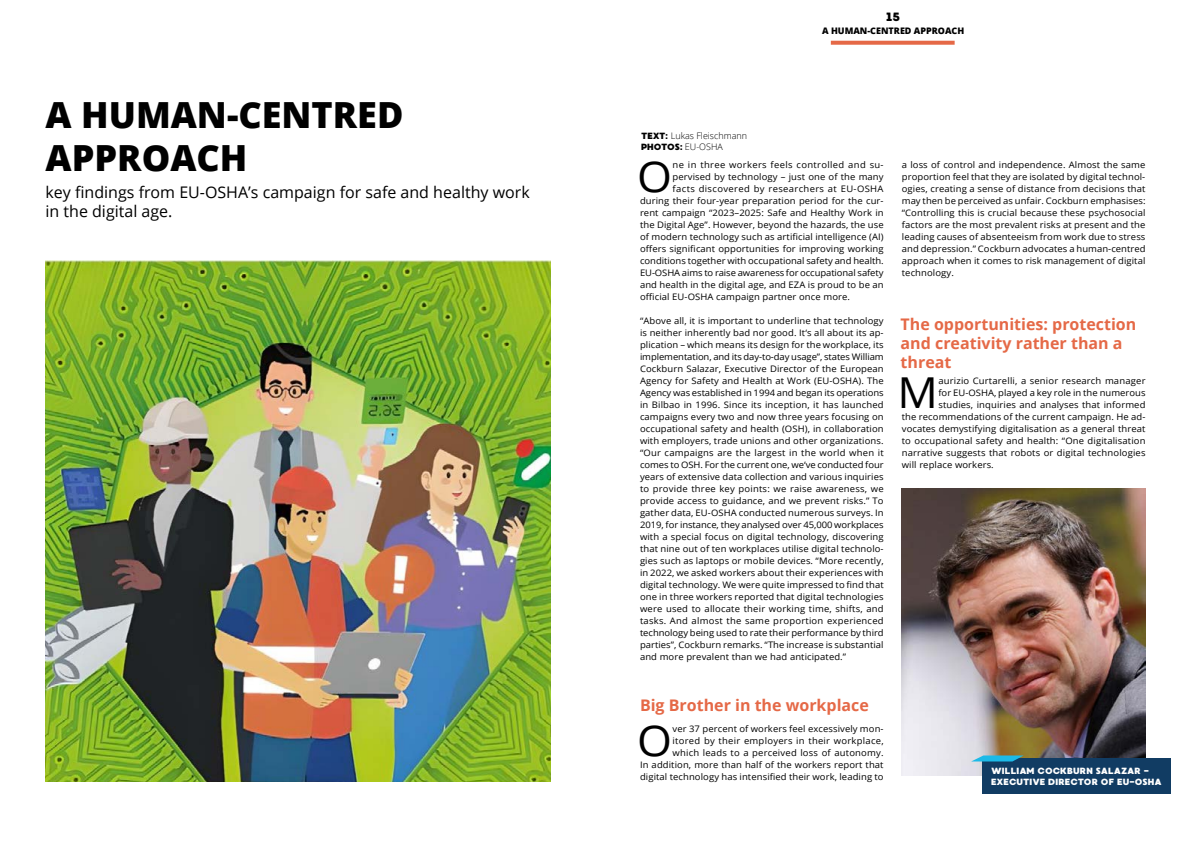
<style>
.page{position:relative;width:1191px;height:842px;background:#fff}
.page>*{position:absolute;margin:0;border:0;box-sizing:border-box;transform-origin:0 0}
.t1{font:42.6px "Open Sans";color:#000;scale:1.05 1}
.t2{font:800 36px/43.2px "Open Sans";color:#000}
.t3{font:700 16px/19px "Open Sans";color:#e56947}
.t4{font:16px/19px "Open Sans";color:#000}
.t5{font:12px "MADE Waffle Soft";color:#000}
.t6{font:9px/12px "Open Sans";letter-spacing:.01em;color:#000;text-align:justify;scale:1.05 1}
.t7{font:9px "Open Sans";letter-spacing:.035em;color:#000;scale:1.05 1}
.t8{font:9px/10.8px "MADE Waffle Soft";color:#fff}
.t9{font:9px "Open Sans";letter-spacing:-.01em;color:#000;scale:1.05 1}
.t10{font:800 9px "Open Sans";color:#000}
.t11{font:300 9px "Open Sans";color:#000}
.t12{font:9px "MADE Waffle Soft";letter-spacing:-.01em;color:#000}
.s1{font-family:"MADE Waffle Soft";font-weight:400}
.s2{font-family:"Open Sans";font-weight:300}
</style>
<div class="page">
<img style="left:45px;top:260px;width:505px;height:521px">
<svg style="left:831px;top:41px;width:123px;height:4px"></svg>
<img style="left:902px;top:489px;width:244px;height:286px">
<div style="left:982px;top:759px;width:188px;height:35px;background:#113c63"></div>
<svg style="left:971px;top:755px;width:52px;height:6px"></svg>
<h2 class="t2" style="left:46px;top:91px;width:359px">A HUMAN-CENTRED<br>APPROACH</h2>
<h3 class="t4" style="left:46px;top:182px;width:486px">key findings from EU-OSHA’s campaign for safe and healthy work in the digital age.</h3>
<h3 class="t5" style="left:886px;top:9px;width:15px">15</h3>
<p class="t10" style="left:822px;top:24px;width:144px">A HUMAN-CENTRED APPROACH</p>
<p class="t11" style="left:641px;top:130px;width:108px"><span class="s1">TEXT:</span> Lukas Fleischmann</p>
<p class="t12" style="left:641px;top:142px;width:83px">PHOTOS: <span class="s2">EU-OSHA</span></p>
<h1 class="t1" style="left:637px;top:147px;width:35px">O</h1>
<p class="t7" style="left:672px;top:159px;width:202px">ne in three workers feels controlled and su-</p>
<p class="t6" style="left:672px;top:171px;width:202px">pervised by technology – just one of the many</p>
<p class="t7" style="left:672px;top:183px;width:202px">facts discovered by researchers at EU-OSHA</p>
<p class="t6" style="left:640px;top:194px;width:233px">during their four-year preparation period for the cur-</p>
<p class="t6" style="left:640px;top:206px;width:233px">rent campaign “2023–2025: Safe and Healthy Work in</p>
<p class="t6" style="left:640px;top:218px;width:233px">the Digital Age”. However, beyond the hazards, the use</p>
<p class="t6" style="left:640px;top:230px;width:233px">of modern technology such as artificial intelligence (AI)</p>
<p class="t6" style="left:640px;top:242px;width:233px">offers significant opportunities for improving working</p>
<p class="t6" style="left:640px;top:254px;width:234px">conditions together with occupational safety and health.</p>
<p class="t9" style="left:640px;top:267px;width:233px">EU-OSHA aims to raise awareness for occupational safety</p>
<p class="t6" style="left:640px;top:278px;width:233px">and health in the digital age, and EZA is proud to be an</p>
<p class="t6" style="left:640px;top:290px;width:201px">official EU-OSHA campaign partner once more.</p>
<p class="t6" style="left:640px;top:314px;width:234px">“Above all, it is important to underline that technology is neither inherently bad nor good. It‘s all about its ap&shy;plication – which means its design for the workplace, its implementation, and its day-to-day usage”, states William Cockburn Salazar, Executive Director of the European Agency for Safety and Health at Work (EU-OSHA). The Agency was established in 1994 and began its operations in Bilbao in 1996. Since its inception, it has launched campaigns every two and now three years focusing on occupational safety and health (OSH), in collaboration with employers, trade unions and other organizations. “Our campaigns are the largest in the world when it comes to OSH. For the current one, we‘ve conducted four years of extensive data collection and various inquiries to provide three key points: we raise awareness, we provide access to guidance, and we prevent risks.” To gather data, EU-OSHA conducted numerous surveys. In 2019, for instance, they analysed over 45,000 workplaces with a special focus on digital technology, discovering that nine out of ten workplaces utilise digital technolo&shy;gies such as laptops or mobile devices. “More recently, in 2022, we asked workers about their experiences with digital technology. We were quite impressed to find that one in three workers reported that digital technologies were used to allocate their working time, shifts, and tasks. And almost the same proportion experienced technology being used to rate their performance by third parties”, Cockburn remarks. “The increase is substantial and more prevalent than we had anticipated.”</p>
<h3 class="t3" style="left:640px;top:695px;width:230px">Big Brother in the workplace</h3>
<h1 class="t1" style="left:637px;top:711px;width:35px">O</h1>
<p class="t6" style="left:640px;top:723px;width:233px;text-align:right">ver 37 percent of workers feel excessively mon-<br>itored by their employers in their workplace,<br>which leads to a perceived loss of autonomy.<br>In addition, more than half of the workers report that digital technology has intensified their work, leading to</p>
<p class="t6" style="left:902px;top:158px;width:234px">a loss of control and independence. Almost the same proportion feel that they are isolated by digital technol&shy;ogies, creating a sense of distance from decisions that may then be perceived as unfair. Cockburn emphasises: “Controlling this is crucial because these psychosocial factors are the most prevalent risks at present and the leading causes of absenteeism from work due to stress and depression.” Cockburn advocates a human-centred approach when it comes to risk management of digital technology.</p>
<h3 class="t3" style="left:900px;top:315px;width:237px">The opportunities: protection and creativity rather than a threat</h3>
<h1 class="t1" style="left:897px;top:363px;width:40px">M</h1>
<p class="t6" style="left:938px;top:375px;width:199px">aurizio Curtarelli, a senior research manager</p>
<p class="t6" style="left:938px;top:387px;width:199px">for EU-OSHA, played a key role in the numerous</p>
<p class="t6" style="left:938px;top:398px;width:199px">studies, inquiries and analyses that informed</p>
<p class="t6" style="left:902px;top:410px;width:233px">the recommendations of the current campaign. He ad-</p>
<p class="t6" style="left:902px;top:422px;width:233px">vocates demystifying digitalisation as a general threat</p>
<p class="t6" style="left:902px;top:434px;width:234px">to occupational safety and health: “One digitalisation</p>
<p class="t6" style="left:902px;top:446px;width:234px">narrative suggests that robots or digital technologies</p>
<p class="t6" style="left:902px;top:458px;width:89px">will replace workers.</p>
<p class="t8" style="left:991px;top:766px;width:172px">WILLIAM COCKBURN SALAZAR -<br>EXECUTIVE DIRECTOR OF EU-OSHA</p>
</div>
